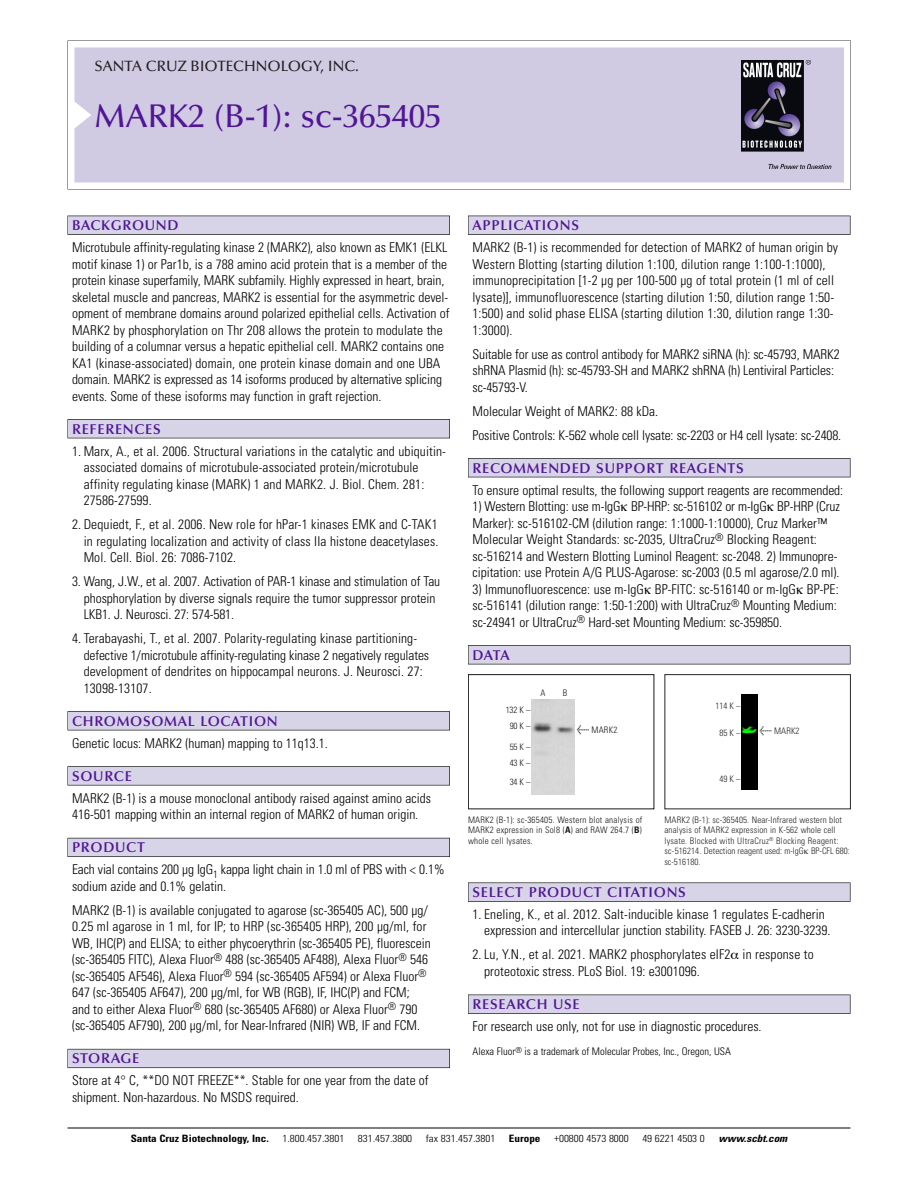
<style>
.page{position:relative;width:918px;height:1188px;background:#fff}
.page>*{position:absolute;margin:0;border:0;box-sizing:border-box;transform-origin:0 0}
.t1{font:500 33px "Optima";color:#511695}
.t2{font:500 15px "Optima";color:#231f20}
.t3{font:600 14.25px "Optima";letter-spacing:.05em;color:#511695}
.t4{font:300 condensed 13.5px/16.5px "Univers";color:#000}
.t5{font:300 condensed 10.5px "Univers";color:#000}
.t6{font:300 condensed 10.2px "Univers";color:#000;scale:1.1 1}
.t7{font:700 condensed 10.2px "Univers";color:#000;scale:1.1 1}
.t8{font:italic 700 condensed 10.2px "Univers";color:#000;scale:1.1 1}
.t9{font:300 condensed 9px/10.5px "Univers";letter-spacing:.015em;color:#272627}
.t10{font:300 condensed 9px/10.5px "Univers";letter-spacing:.025em;color:#191919;text-align:justify}
.s1{font-family:"Meta Plus";font-weight:400;font-stretch:normal;font-size:10.5px}
.s2{font-weight:700}
</style>
<div class="page">
<svg style="left:74px;top:41px;width:777px;height:148px"></svg>
<div style="left:74px;top:47px;width:770px;height:135px;background:#d1cae3"></div>
<img style="left:741px;top:60px;width:90px;height:108px">
<div style="left:68px;top:216px;width:382px;height:19px;background:#535256"></div>
<div style="left:68px;top:216px;width:381px;height:18px;background:#d7d4e8"></div>
<div style="left:68px;top:419px;width:382px;height:19px;background:#515155"></div>
<div style="left:68px;top:420px;width:381px;height:18px;background:#d7d4e8"></div>
<div style="left:68px;top:711px;width:382px;height:19px;background:#545357"></div>
<div style="left:68px;top:712px;width:381px;height:18px;background:#d7d4e8"></div>
<div style="left:68px;top:766px;width:382px;height:19px;background:#575659"></div>
<div style="left:68px;top:767px;width:381px;height:18px;background:#d7d4e8"></div>
<div style="left:68px;top:838px;width:382px;height:19px;background:#595860"></div>
<div style="left:68px;top:838px;width:381px;height:18px;background:#d7d4e8"></div>
<div style="left:68px;top:1049px;width:382px;height:19px;background:#64626c"></div>
<div style="left:68px;top:1049px;width:381px;height:18px;background:#d7d4e8"></div>
<div style="left:468px;top:216px;width:382px;height:19px;background:#535256"></div>
<div style="left:468px;top:216px;width:382px;height:18px;background:#d7d4e8"></div>
<div style="left:468px;top:458px;width:382px;height:19px;background:#515155"></div>
<div style="left:468px;top:459px;width:382px;height:18px;background:#d7d4e8"></div>
<div style="left:468px;top:645px;width:382px;height:19px;background:#545357"></div>
<div style="left:468px;top:646px;width:382px;height:18px;background:#d7d4e8"></div>
<div style="left:468px;top:883px;width:382px;height:19px;background:#58575a"></div>
<div style="left:468px;top:883px;width:382px;height:18px;background:#d7d4e8"></div>
<div style="left:468px;top:995px;width:382px;height:19px;background:#545457"></div>
<div style="left:468px;top:995px;width:382px;height:18px;background:#d7d4e8"></div>
<hr style="left:68px;top:1128px;width:782px;height:1px;background:#000">
<div style="left:468px;top:674px;width:186px;height:135px;border:1px solid #191919"></div>
<img style="left:532px;top:700px;width:43px;height:95px">
<div style="left:664px;top:674px;width:187px;height:135px;border:1px solid #272627"></div>
<img style="left:742px;top:694px;width:15px;height:95px">
<p class="t2" style="left:94px;top:60px;width:266px">SANTA CRUZ BIOTECHNOLOGY, INC.</p>
<p class="t1" style="left:94px;top:102px;width:349px">MARK2 (B-1): sc-365405</p>
<p class="t3" style="left:72px;top:219px;width:108px">BACKGROUND</p>
<p class="t4" style="left:72px;top:240px;width:379px">Microtubule affinity-regulating kinase 2 (MARK2), also known as EMK1 (ELKL motif kinase 1) or Par1b, is a 788 amino acid protein that is a member of the protein kinase superfamily, MARK subfamily. Highly expressed in heart, brain, skeletal muscle and pancreas, MARK2 is essential for the asymmetric devel&shy;opment of membrane domains around polarized epithelial cells. Activation of MARK2 by phosphorylation on Thr 208 allows the protein to modulate the building of a columnar versus a hepatic epithelial cell. MARK2 contains one KA1 (kinase-associated) domain, one protein kinase domain and one UBA domain. MARK2 is expressed as 14 isoforms produced by alternative splicing events. Some of these isoforms may function in graft rejection.</p>
<p class="t3" style="left:72px;top:423px;width:90px">REFERENCES</p>
<p class="t4" style="left:84px;top:444px;width:364px;text-indent:-12px">1. Marx, A., et al. 2006. Structural variations in the catalytic and ubiquitin&shy;associated domains of microtubule-associated protein/microtubule affinity regulating kinase (MARK) 1 and MARK2. J. Biol. Chem. 281:<br>27586-27599.</p>
<p class="t4" style="left:84px;top:517px;width:356px;text-align:justify;text-indent:-12px">2. Dequiedt, F., et al. 2006. New role for hPar-1 kinases EMK and C-TAK1 in regulating localization and activity of class IIa histone deacetylases.<br>Mol. Cell. Biol. 26: 7086-7102.</p>
<p class="t4" style="left:84px;top:574px;width:358px;text-indent:-12px">3. Wang, J.W., et al. 2007. Activation of PAR-1 kinase and stimulation of Tau phosphorylation by diverse signals require the tumor suppressor protein<br>LKB1. J. Neurosci. 27: 574-581.</p>
<p class="t4" style="left:84px;top:631px;width:347px;text-indent:-12px">4. Terabayashi, T., et al. 2007. Polarity-regulating kinase partitioning&shy;defective 1/microtubule affinity-regulating kinase 2 negatively regulates development of dendrites on hippocampal neurons. J. Neurosci. 27:<br>13098-13107.</p>
<p class="t3" style="left:72px;top:715px;width:207px">CHROMOSOMAL LOCATION</p>
<p class="t4" style="left:72px;top:736px;width:257px">Genetic locus: MARK2 (human) mapping to 11q13.1.</p>
<p class="t3" style="left:72px;top:770px;width:61px">SOURCE</p>
<p class="t4" style="left:72px;top:791px;width:361px">MARK2 (B-1) is a mouse monoclonal antibody raised against amino acids<br>416-501 mapping within an internal region of MARK2 of human origin.</p>
<p class="t3" style="left:72px;top:841px;width:74px">PRODUCT</p>
<p class="t4" style="left:72px;top:863px;width:374px">Each vial contains 200 µg IgG<sub>1</sub> kappa light chain in 1.0 ml of PBS with &lt; 0.1% sodium azide and 0.1% gelatin.</p>
<p class="t4" style="left:72px;top:903px;width:360px">MARK2 (B-1) is available conjugated to agarose (sc-365405 AC), 500 µg/ 0.25 ml agarose in 1 ml, for IP; to HRP (sc-365405 HRP), 200 µg/ml, for WB, IHC(P) and ELISA; to either phycoerythrin (sc-365405 PE), fluorescein (sc-365405 FITC), Alexa Fluor<sup>®</sup> 488 (sc-365405 AF488), Alexa Fluor<sup>®</sup> 546 (sc-365405 AF546), Alexa Fluor<sup>®</sup> 594 (sc-365405 AF594) or Alexa Fluor<sup>® </sup>647 (sc-365405 AF647), 200 µg/ml, for WB (RGB), IF, IHC(P) and FCM; and to either Alexa Fluor<sup>®</sup> 680 (sc-365405 AF680) or Alexa Fluor<sup>®</sup> 790 (sc-365405 AF790), 200 µg/ml, for Near-Infrared (NIR) WB, IF and FCM.</p>
<p class="t3" style="left:72px;top:1053px;width:69px">STORAGE</p>
<p class="t4" style="left:72px;top:1074px;width:358px">Store at 4° C, **DO NOT FREEZE**. Stable for one year from the date of shipment. Non-hazardous. No MSDS required.</p>
<p class="t3" style="left:473px;top:219px;width:108px">APPLICATIONS</p>
<p class="t4" style="left:473px;top:240px;width:367px">MARK2 (B-1) is recommended for detection of MARK2 of human origin by Western Blotting (starting dilution 1:100, dilution range 1:100-1:1000), immunoprecipitation [1-2 µg per 100-500 µg of total protein (1 ml of cell lysate)], immunofluorescence (starting dilution 1:50, dilution range 1:50- 1:500) and solid phase ELISA (starting dilution 1:30, dilution range 1:30- 1:3000).</p>
<p class="t4" style="left:473px;top:347px;width:369px">Suitable for use as control antibody for MARK2 siRNA (h): sc-45793, MARK2 shRNA Plasmid (h): sc-45793-SH and MARK2 shRNA (h) Lentiviral Particles: sc-45793-V.</p>
<p class="t4" style="left:473px;top:404px;width:187px">Molecular Weight of MARK2: 88 kDa.</p>
<p class="t4" style="left:473px;top:428px;width:370px">Positive Controls: K-562 whole cell lysate: sc-2203 or H4 cell lysate: sc-2408.</p>
<p class="t3" style="left:473px;top:462px;width:273px">RECOMMENDED SUPPORT REAGENTS</p>
<p class="t4" style="left:473px;top:483px;width:372px">To ensure optimal results, the following support reagents are recommended:</p>
<p class="t4" style="left:473px;top:499px;width:369px">1) Western Blotting: use m-IgG BP-HRP: sc-516102 or m-IgG BP-HRP (Cruz Marker): sc-516102-CM (dilution range: 1:1000-1:10000), Cruz Marker™ Molecular Weight Standards: sc-2035, UltraCruz<sup>®</sup> Blocking Reagent: sc-516214 and Western Blotting Luminol Reagent: sc-2048. 2) Immunopre&shy;cipitation: use Protein A/G PLUS-Agarose: sc-2003 (0.5 ml agarose/2.0 ml).</p>
<p class="t4" style="left:473px;top:582px;width:368px">3) Immunofluorescence: use m-IgG BP-FITC: sc-516140 or m-IgG BP-PE: sc-516141 (dilution range: 1:50-1:200) with UltraCruz<sup>®</sup> Mounting Medium: sc-24941 or UltraCruz<sup>®</sup> Hard-set Mounting Medium: sc-359850.</p>
<p class="t3" style="left:473px;top:649px;width:39px">DATA</p>
<p class="t10" style="left:541px;top:689px;width:7px">A</p>
<p class="t10" style="left:563px;top:689px;width:6px">B</p>
<p class="t10" style="left:506px;top:703px;width:26px;line-height:15.5px;text-align:center">132 K –<br>90K–</p>
<p class="t10" style="left:510px;top:739px;width:22px;line-height:16.5px">55K–<br>43K–</p>
<p class="t10" style="left:510px;top:778px;width:22px">34K–</p>
<p class="t10" style="left:577px;top:726px;width:42px"><span class="s1">&lt;</span> MARK2</p>
<p class="t9" style="left:716px;top:701px;width:26px">114 K –</p>
<p class="t9" style="left:720px;top:729px;width:22px">85K–</p>
<p class="t9" style="left:720px;top:774px;width:22px">49K–</p>
<p class="t9" style="left:759px;top:727px;width:42px"><span class="s1">&lt;</span> MARK2</p>
<p class="t10" style="left:468px;top:815px;width:176px">MARK2 (B-1): sc-365405. Western blot analysis of MARK2 expression in Sol8 (<span class="s2">A</span>) and RAW 264.7 (<span class="s2">B</span>) whole cell lysates.</p>
<p class="t9" style="left:664px;top:815px;width:187px">MARK2 (B-1): sc-365405. Near-Infrared western blot analysis of MARK2 expression in K-562 whole cell lysate. Blocked with UltraCruz<sup>®</sup> Blocking Reagent: sc-516214. Detection reagent used: m-IgG BP-CFL 680: sc-516180.</p>
<p class="t3" style="left:473px;top:886px;width:215px">SELECT PRODUCT CITATIONS</p>
<p class="t4" style="left:484px;top:907px;width:348px;text-indent:-12px">1. Eneling, K., et al. 2012. Salt-inducible kinase 1 regulates E-cadherin expression and intercellular junction stability. FASEB J. 26: 3230-3239.</p>
<p class="t4" style="left:484px;top:948px;width:331px;text-indent:-12px">2. Lu, Y.N., et al. 2021. MARK2 phosphorylates eIF2 in response to proteotoxic stress. PLoS Biol. 19: e3001096.</p>
<p class="t3" style="left:473px;top:998px;width:109px">RESEARCH USE</p>
<p class="t4" style="left:473px;top:1019px;width:291px">For research use only, not for use in diagnostic procedures.</p>
<p class="t5" style="left:473px;top:1047px;width:260px">Alexa Fluor<sup>®</sup> is a trademark of Molecular Probes, Inc., Oregon, USA</p>
<p class="t7" style="left:131px;top:1135px;width:127px">Santa Cruz Biotechnology, Inc.</p>
<p class="t6" style="left:282px;top:1135px;width:58px">1.800.457.3801</p>
<p class="t6" style="left:358px;top:1135px;width:51px">831.457.3800</p>
<p class="t6" style="left:426px;top:1135px;width:65px">fax 831.457.3801</p>
<p class="t7" style="left:509px;top:1135px;width:30px">Europe</p>
<p class="t6" style="left:554px;top:1135px;width:69px">+00800 4573 8000</p>
<p class="t6" style="left:642px;top:1135px;width:58px">49 6221 4503 0</p>
<p class="t8" style="left:719px;top:1135px;width:66px">www.scbt.com</p>
</div>
